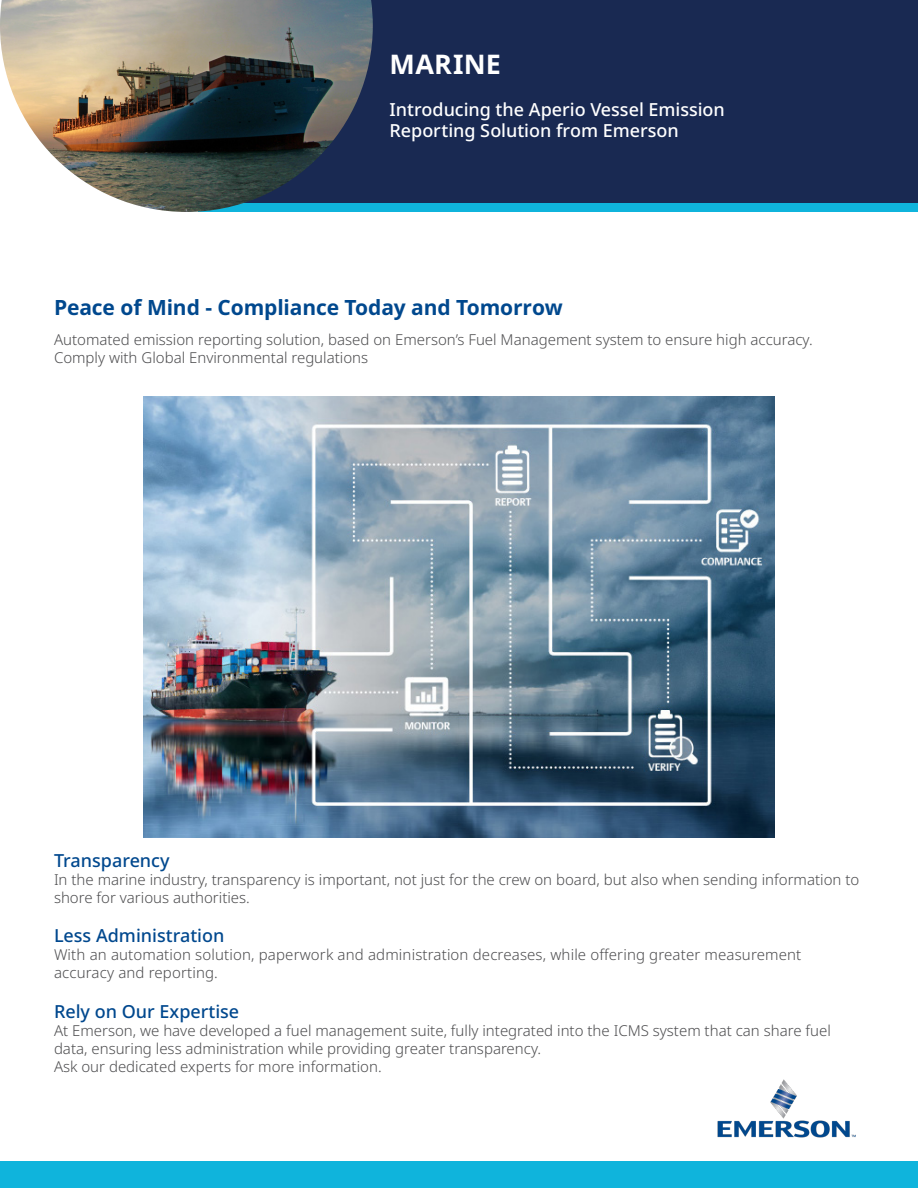
<style>
.page{position:relative;width:918px;height:1188px;background:#fff}
.page>*{position:absolute;margin:0;border:0;box-sizing:border-box;transform-origin:0 0}
.t1{font:700 27px "Noto Sans";letter-spacing:.01em;color:#fff}
.t2{font:700 21px "Noto Sans";letter-spacing:-.005em;color:#00488e}
.t3{font:500 18px/21px "Noto Sans";color:#fff}
.t4{font:500 18px "Noto Sans";color:#00488e}
.t5{font:300 15px/18px "Noto Sans";color:#4d4d4f}
</style>
<div class="page">
<div style="left:0;top:1161px;width:918px;height:27px;background:#0fb4dc"></div>
<div style="left:199px;top:203px;width:719px;height:8px;background:#0fb4dc"></div>
<div style="left:199px;top:0;width:719px;height:203px;background:#192952"></div>
<img style="left:717px;top:1079px;width:139px;height:59px">
<img style="left:144px;top:396px;width:630px;height:441px">
<img style="left:0;top:0;width:373px;height:212px">
<h1 class="t1" style="left:390px;top:48px;width:113px">MARINE</h1>
<p class="t3" style="left:390px;top:99px;width:337px">Introducing the Aperio Vessel Emission<br>Reporting Solution from Emerson</p>
<h2 class="t2" style="left:54px;top:296px;width:510px">Peace of Mind - Compliance Today and Tomorrow</h2>
<p class="t5" style="left:54px;top:331px;width:760px">Automated emission reporting solution, based on Emerson’s Fuel Management system to ensure high accuracy.<br>Comply with Global Environmental regulations</p>
<p class="t4" style="left:54px;top:851px;width:117px">Transparency</p>
<p class="t5" style="left:54px;top:871px;width:807px">In the marine industry, transparency is important, not just for the crew on board, but also when sending information to shore for various authorities.</p>
<p class="t4" style="left:54px;top:926px;width:172px">Less Administration</p>
<p class="t5" style="left:54px;top:946px;width:749px">With an automation solution, paperwork and administration decreases, while offering greater measurement accuracy and reporting.</p>
<p class="t4" style="left:54px;top:1001px;width:187px">Rely on Our Expertise</p>
<p class="t5" style="left:54px;top:1022px;width:778px">At Emerson, we have developed a fuel management suite, fully integrated into the ICMS system that can share fuel data, ensuring less administration while providing greater transparency.<br>Ask our dedicated experts for more information.</p>
</div>
